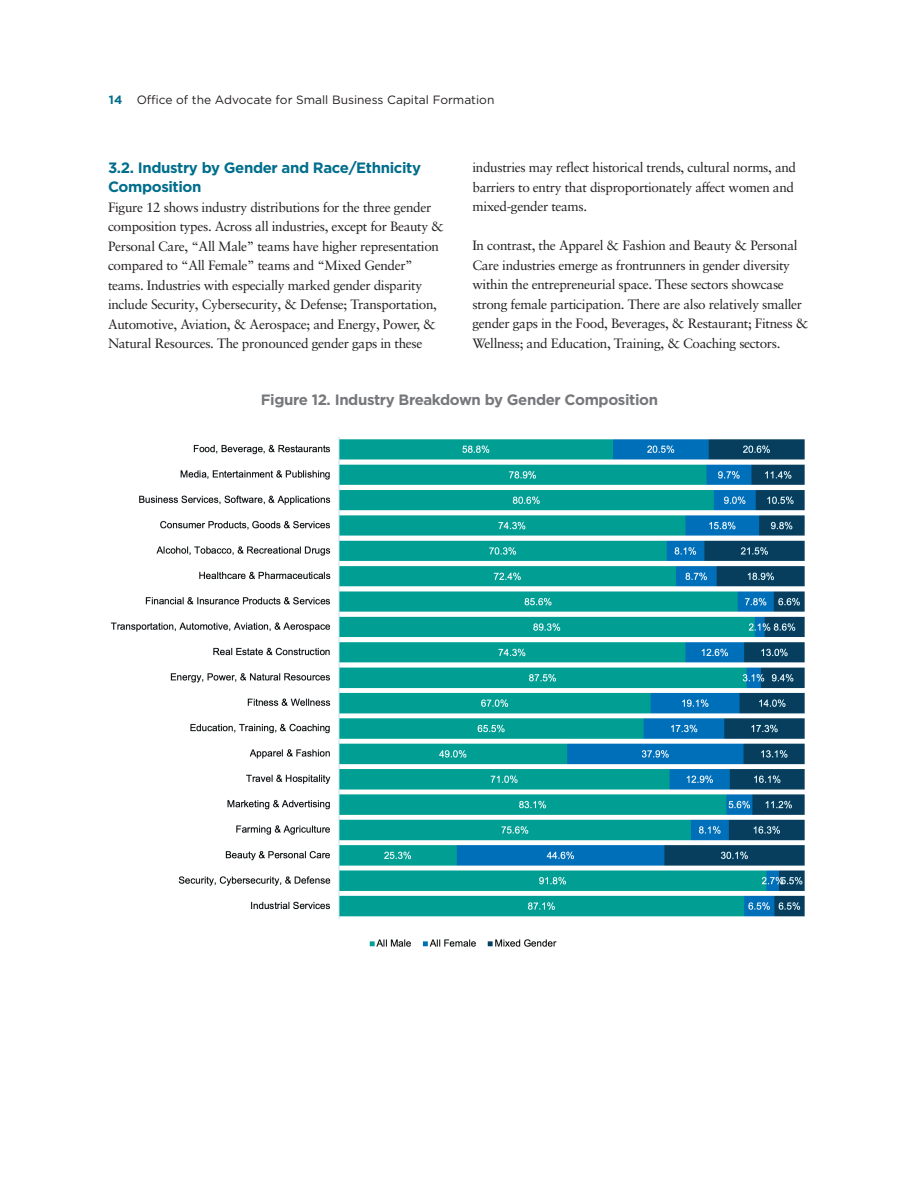
<style>
.page{position:relative;width:918px;height:1188px;background:#fff}
.page>*{position:absolute;margin:0;border:0;box-sizing:border-box;transform-origin:0 0}
.Heading_2{font:700 15px "Gotham";letter-spacing:-.025em;color:#006e8c}
.Heading_2-2{font:700 15px "Gotham";letter-spacing:-.025em;color:#76787b}
.Body_Text{font:13.5px/19.5px "Sabon LT Pro";letter-spacing:-.025em;color:#231f20}
.t1{font:12px "Gotham";color:#231f20}
.s1{font-weight:700;color:#006e8c}
</style>
<div class="page">
<img style="left:110px;top:437px;width:695px;height:510px">
<p class="t1" style="left:109px;top:92px;width:387px"><span class="s1">14</span> Office of the Advocate for Small Business Capital Formation</p>
<p class="Heading_2" style="left:108px;top:159px;width:315px">3.2. Industry by Gender and Race/Ethnicity</p>
<p class="Heading_2" style="left:108px;top:178px;width:95px">Composition</p>
<p class="Body_Text" style="left:108px;top:197px;width:338px">Figure 12 shows industry distributions for the three gender composition types. Across all industries, except for Beauty &amp; Personal Care, “All Male” teams have higher representation compared to “All Female” teams and “Mixed Gender” teams. Industries with especially marked gender disparity include Security, Cybersecurity, &amp; Defense; Transportation, Automotive, Aviation, &amp; Aerospace; and Energy, Power, &amp; Natural Resources. The pronounced gender gaps in these</p>
<p class="Body_Text" style="left:472px;top:158px;width:325px">industries may reflect historical trends, cultural norms, and barriers to entry that disproportionately affect women and mixed-gender teams.</p>
<p class="Body_Text" style="left:472px;top:236px;width:338px">In contrast, the Apparel &amp; Fashion and Beauty &amp; Personal Care industries emerge as frontrunners in gender diversity within the entrepreneurial space. These sectors showcase strong female participation. There are also relatively smaller gender gaps in the Food, Beverages, &amp; Restaurant; Fitness &amp; Wellness; and Education, Training, &amp; Coaching sectors.</p>
<p class="Heading_2-2" style="left:261px;top:391px;width:399px">Figure 12. Industry Breakdown by Gender Composition</p>
</div>
